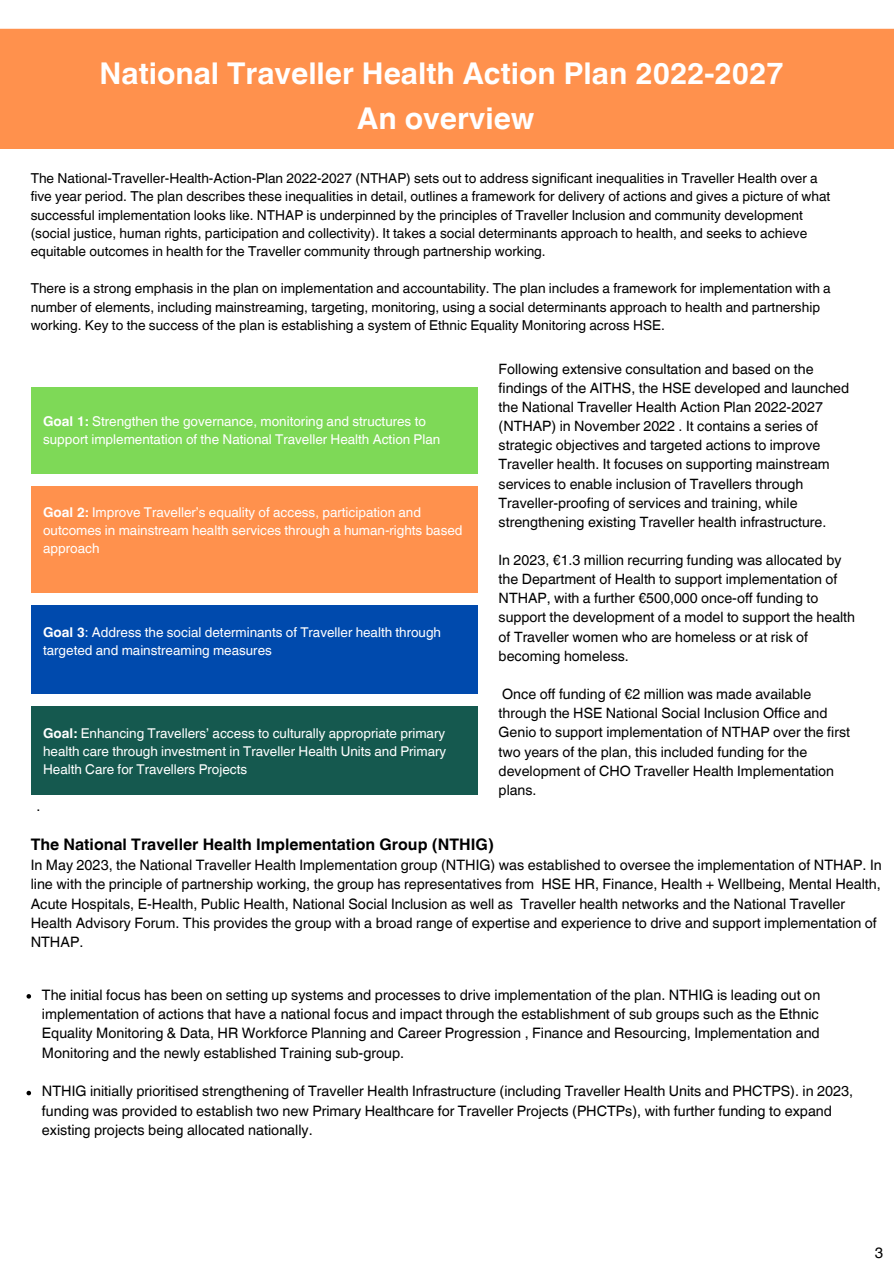
<style>
.page{position:relative;width:894px;height:1264px;background:#fff}
.page>*{position:absolute;margin:0;border:0;box-sizing:border-box;transform-origin:0 0}
.t1{font:700 30px/45px "Helvetica World";color:#fff;text-align:center}
.t2{font:700 15.9px "Helvetica World";color:#000}
.t3{font:15px "Helvetica World";color:#000}
.t4{font:14.4px/19.4px "Helvetica World";color:#000}
.t5{font:14.25px/19.2px "Helvetica World";color:#000}
.t6{font:13.65px/18.5px "Helvetica World";color:#000}
.t7{font:13.5px/18px "Helvetica World";color:#fff}
.s1{font-weight:700}
</style>
<div class="page">
<div style="left:0;top:29px;width:893px;height:120px;background:#ff914d"></div>
<div style="left:31px;top:386px;width:446px;height:87px;background:#7ed957"></div>
<div style="left:31px;top:486px;width:446px;height:106px;background:#ff914d"></div>
<div style="left:31px;top:605px;width:446px;height:89px;background:#004aad"></div>
<div style="left:31px;top:706px;width:446px;height:89px;background:#15594f"></div>
<svg style="left:27px;top:994px;width:4px;height:4px"></svg>
<svg style="left:27px;top:1090px;width:4px;height:5px"></svg>
<p class="t1" style="left:100px;top:48px;width:685px">National Traveller Health Action Plan 2022-2027<br>An overview</p>
<p class="t6" style="left:31px;top:169px;width:801px">The National-Traveller-Health-Action-Plan 2022-2027 (NTHAP) sets out to address significant inequalities in Traveller Health over a five year period. The plan describes these inequalities in detail, outlines a framework for delivery of actions and gives a picture of what successful implementation looks like. NTHAP is underpinned by the principles of Traveller Inclusion and community development (social justice, human rights, participation and collectivity). It takes a social determinants approach to health, and seeks to achieve equitable outcomes in health for the Traveller community through partnership working.</p>
<p class="t6" style="left:31px;top:279px;width:801px">There is a strong emphasis in the plan on implementation and accountability. The plan includes a framework for implementation with a number of elements, including mainstreaming, targeting, monitoring, using a social determinants approach to health and partnership working. Key to the success of the plan is establishing a system of Ethnic Equality Monitoring across HSE.</p>
<p class="t5" style="left:498px;top:359px;width:352px">Following extensive consultation and based on the findings of the AITHS, the HSE developed and launched the National Traveller Health Action Plan 2022-2027 (NTHAP) in November 2022 . It contains a series of strategic objectives and targeted actions to improve Traveller health. It focuses on supporting mainstream services to enable inclusion of Travellers through Traveller-proofing of services and training, while strengthening existing Traveller health infrastructure.</p>
<p class="t5" style="left:498px;top:550px;width:358px">In 2023, €1.3 million recurring funding was allocated by the Department of Health to support implementation of NTHAP, with a further €500,000 once-off funding to support the development of a model to support the health of Traveller women who are homeless or at risk of becoming homeless.</p>
<h1 class="t7" style="left:43px;top:412px;width:398px"><span class="s1">Goal 1:</span> Strengthen the governance, monitoring and structures to support implementation of the National Traveller Health Action Plan</h1>
<p class="t7" style="left:43px;top:503px;width:421px"><span class="s1">Goal 2:</span> Improve Traveller’s equality of access, participation and outcomes in mainstream health services through a human-rights based approach</p>
<p class="t7" style="left:43px;top:623px;width:399px"><span class="s1">Goal 3</span>: Address the social determinants of Traveller health through targeted and mainstreaming measures</p>
<p class="t7" style="left:43px;top:724px;width:404px;text-align:justify"><span class="s1">Goal:</span> Enhancing Travellers’ access to culturally appropriate primary health care through investment in Traveller Health Units and Primary Health Care for Travellers Projects</p>
<p class="t5" style="left:498px;top:684px;width:353px">Once off funding of €2 million was made available through the HSE National Social Inclusion Office and Genio to support implementation of NTHAP over the first two years of the plan, this included funding for the development of CHO Traveller Health Implementation plans.</p>
<p class="t5" style="left:36px;top:796px;width:5px">.</p>
<p class="t2" style="left:31px;top:831px;width:464px">The National Traveller Health Implementation Group (NTHIG)</p>
<p class="t4" style="left:31px;top:855px;width:852px">In May 2023, the National Traveller Health Implementation group (NTHIG) was established to oversee the implementation of NTHAP. In line with the principle of partnership working, the group has representatives from HSE HR, Finance, Health + Wellbeing, Mental Health, Acute Hospitals, E-Health, Public Health, National Social Inclusion as well as Traveller health networks and the National Traveller Health Advisory Forum. This provides the group with a broad range of expertise and experience to drive and support implementation of NTHAP.</p>
<p class="t4" style="left:42px;top:985px;width:779px;text-align:justify">The initial focus has been on setting up systems and processes to drive implementation of the plan. NTHIG is leading out on implementation of actions that have a national focus and impact through the establishment of sub groups such as the Ethnic Equality Monitoring &amp; Data, HR Workforce Planning and Career Progression , Finance and Resourcing, Implementation and Monitoring and the newly established Training sub-group.</p>
<p class="t4" style="left:42px;top:1081px;width:812px">NTHIG initially prioritised strengthening of Traveller Health Infrastructure (including Traveller Health Units and PHCTPS). in 2023, funding was provided to establish two new Primary Healthcare for Traveller Projects (PHCTPs), with further funding to expand existing projects being allocated nationally.</p>
<p class="t3" style="left:874px;top:1243px;width:10px">3</p>
</div>
